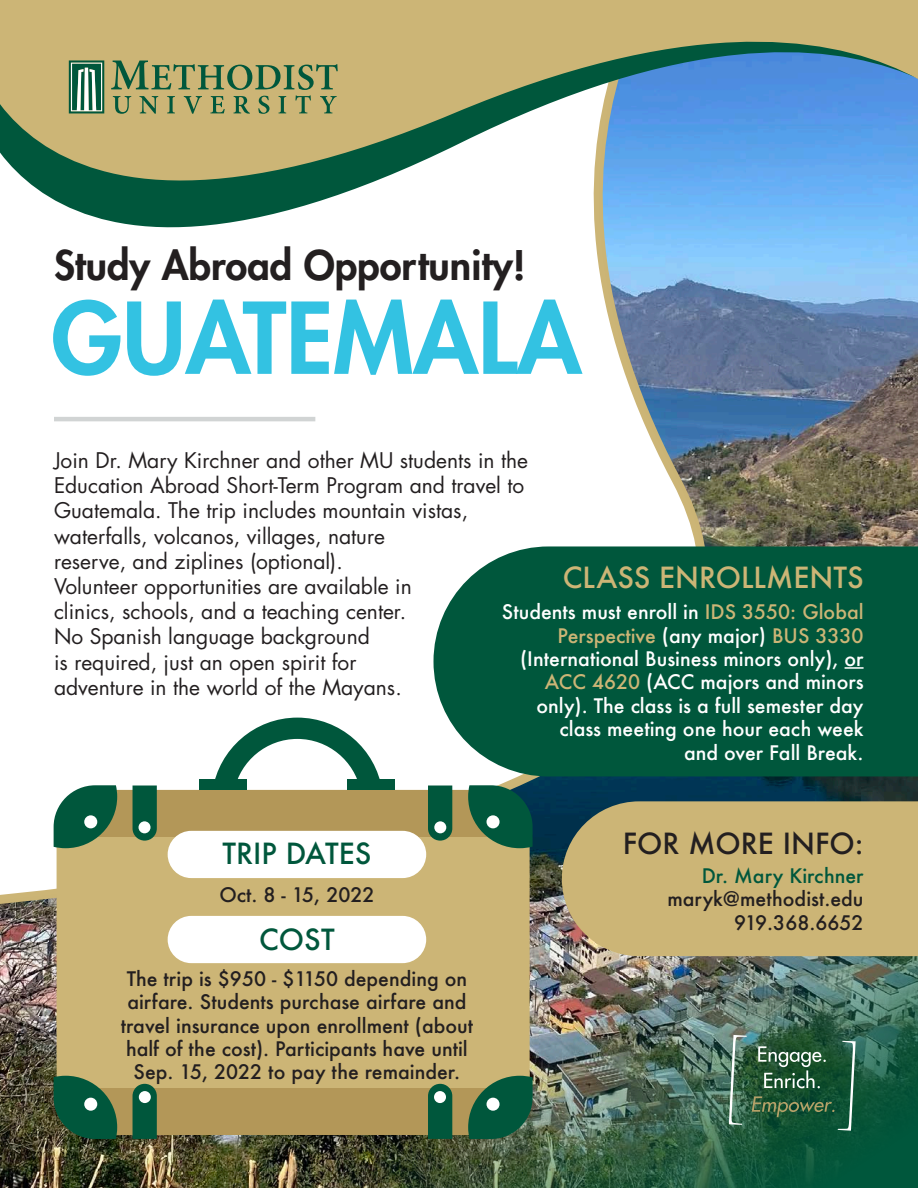
<style>
.page{position:relative;width:918px;height:1188px;background:#fff}
.page>*{position:absolute;margin:0;border:0;box-sizing:border-box;transform-origin:0 0}
.t1{font:800 96px "Futura Std";color:#33c2e2}
.t2{font:800 39.75px "Futura Std";color:#231f20}
.t3{font:500 28.35px "Futura";color:#ccb576}
.t4{font:500 28.35px "Futura";color:#00573c}
.t5{font:500 28.35px "Futura";color:#231f20}
.t6{font:21px/25.2px "Futura Std";color:#231f20}
.t7{font:500 19.5px/23.4px "Futura";color:#231f20;text-align:center}
.t8{font:500 19.5px/23.4px "Futura";color:#fff;text-align:right}
.t9{font:500 19.5px "Futura";color:#00573c}
.s1{color:#ccb576}
</style>
<div class="page">
<img style="left:0;top:361px;width:918px;height:827px">
<svg style="left:605px;top:304px;width:313px;height:57px;background:#677c9e"></svg>
<div style="left:57px;top:790px;width:473px;height:344px;background:#ccb576;border-radius:34px"></div>
<svg style="left:213px;top:718px;width:169px;height:72px"></svg>
<div style="left:199px;top:780px;width:48px;height:20px;background:#00573c"></div>
<div style="left:347px;top:780px;width:48px;height:20px;background:#00573c"></div>
<div style="left:90px;top:790px;width:410px;height:46px;background:#b39758"></div>
<div style="left:90px;top:1088px;width:410px;height:46px;background:#b39758"></div>
<svg style="left:133px;top:786px;width:24px;height:29px"></svg>
<svg style="left:133px;top:1111px;width:24px;height:28px"></svg>
<svg style="left:428px;top:786px;width:24px;height:29px"></svg>
<svg style="left:428px;top:1111px;width:24px;height:28px"></svg>
<svg style="left:54px;top:1076px;width:63px;height:63px;background:#0b563a"></svg>
<svg style="left:468px;top:1076px;width:65px;height:63px;background:#0e593e"></svg>
<svg style="left:54px;top:785px;width:63px;height:63px;background:#246e56"></svg>
<svg style="left:468px;top:785px;width:65px;height:63px;background:#085641"></svg>
<svg style="left:84px;top:815px;width:416px;height:296px"></svg>
<div style="left:168px;top:831px;width:258px;height:47px;background:#fff;border-radius:24px"></div>
<div style="left:168px;top:916px;width:258px;height:47px;background:#fff;border-radius:24px"></div>
<svg style="left:0;top:0;width:918px;height:304px"></svg>
<svg style="left:111px;top:61px;width:227px;height:53px;background:#9a9e67"></svg>
<svg style="left:69px;top:60px;width:35px;height:53px"></svg>
<hr style="left:54px;top:417px;width:261px;height:4px;background:#d1d4d4">
<svg style="left:729px;top:1035px;width:127px;height:96px;background:#36674a"></svg>
<div style="left:562px;top:801px;width:356px;height:155px;background:#ccb576"></div>
<div style="left:434px;top:546px;width:484px;height:230px;background:#00573c"></div>
<svg style="left:845px;top:667px;width:19px;height:2px"></svg>
<p class="t2" style="left:54px;top:240px;width:473px">Study Abroad Opportunity!</p>
<p class="t1" style="left:51px;top:278px;width:532px">GUATEMALA</p>
<p class="t6" style="left:54px;top:448px;width:476px">Join Dr. Mary Kirchner and other MU students in the<br>Education Abroad Short-Term Program and travel to<br>Guatemala. The trip includes mountain vistas,</p>
<p class="t6" style="left:54px;top:524px;width:359px">waterfalls, volcanos, villages, nature reserve, and ziplines (optional).<br>Volunteer opportunities are available in clinics, schools, and a teaching center.<br>No Spanish language background<br>is required, just an open spirit for adventure in the world of the Mayans.</p>
<p class="t3" style="left:563px;top:558px;width:302px">CLASS ENROLLMENTS</p>
<p class="t8" style="left:502px;top:600px;width:363px">Students must enroll in <span class="s1">IDS 3550: Global Perspective</span> (any major) <span class="s1">BUS 3330 </span>(International Business minors only), or <span class="s1">ACC 4620</span> (ACC majors and minors only). The class is a full semester day class meeting one hour each week</p>
<p class="t8" style="left:684px;top:740px;width:181px">and over Fall Break.</p>
<p class="t4" style="left:223px;top:834px;width:150px">TRIP DATES</p>
<p class="t7" style="left:219px;top:883px;width:157px">Oct. 8 - 15, 2022</p>
<p class="t4" style="left:259px;top:920px;width:77px">COST</p>
<p class="t7" style="left:121px;top:967px;width:354px">The trip is $950 - $1150 depending on airfare. Students purchase airfare and travel insurance upon enrollment (about half of the cost). Participants have until</p>
<p class="t7" style="left:134px;top:1060px;width:328px">Sep. 15, 2022 to pay the remainder.</p>
<p class="t5" style="left:623px;top:824px;width:242px">FOR MORE INFO:</p>
<p class="t9" style="left:702px;top:862px;width:163px">Dr. Mary Kirchner</p>
<p class="t7" style="left:667px;top:887px;width:198px">maryk@methodist.edu</p>
<p class="t7" style="left:734px;top:911px;width:131px">919.368.6652</p>
</div>
